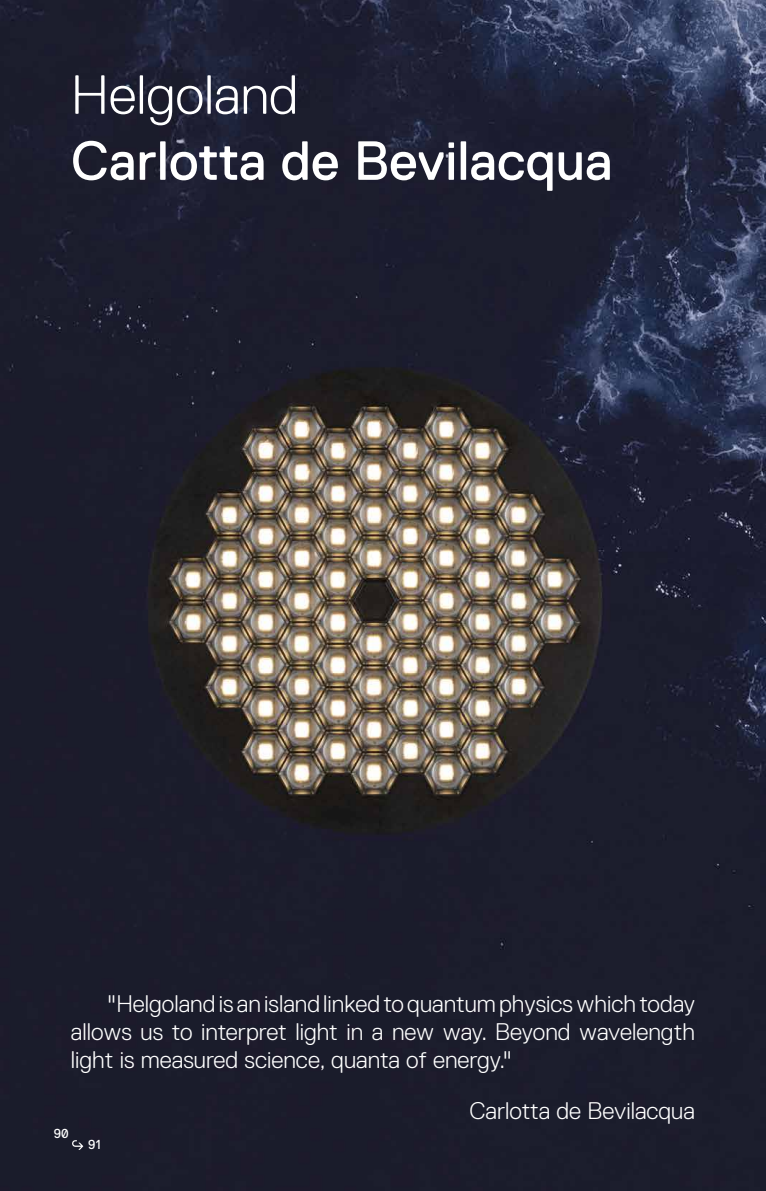
<style>
.page{position:relative;width:766px;height:1191px;background:#fff}
.page>*{position:absolute;margin:0;border:0;box-sizing:border-box;transform-origin:0 0}
.t1{font:55px "Replica Pro";color:#fff}
.t2{font:300 55px "Replica Pro";color:#fff}
.t3{font:300 24px/28px "Replica Pro";color:#fff;text-align:justify}
.t4{font:13px "Replica Pro";color:#fff}
</style>
<div class="page">
<img style="left:0;top:0;width:765px;height:1191px">
<svg style="left:72px;top:1140px;width:11px;height:9px"></svg>
<h1 class="t2" style="left:71px;top:64px;width:229px">Helgoland</h1>
<h1 class="t1" style="left:71px;top:130px;width:543px">Carlotta de Bevilacqua</h1>
<p class="t3" style="left:71px;top:989px;width:625px;text-indent:36px">"Helgoland is an island linked to quantum physics which today allows us to interpret light in a new way. Beyond wavelength light is measured science, quanta of energy."</p>
<p class="t3" style="left:469px;top:1096px;width:227px">Carlotta de Bevilacqua</p>
<p class="t4" style="left:54px;top:1126px;width:16px">90</p>
<p class="t4" style="left:88px;top:1137px;width:14px">91</p>
</div>
